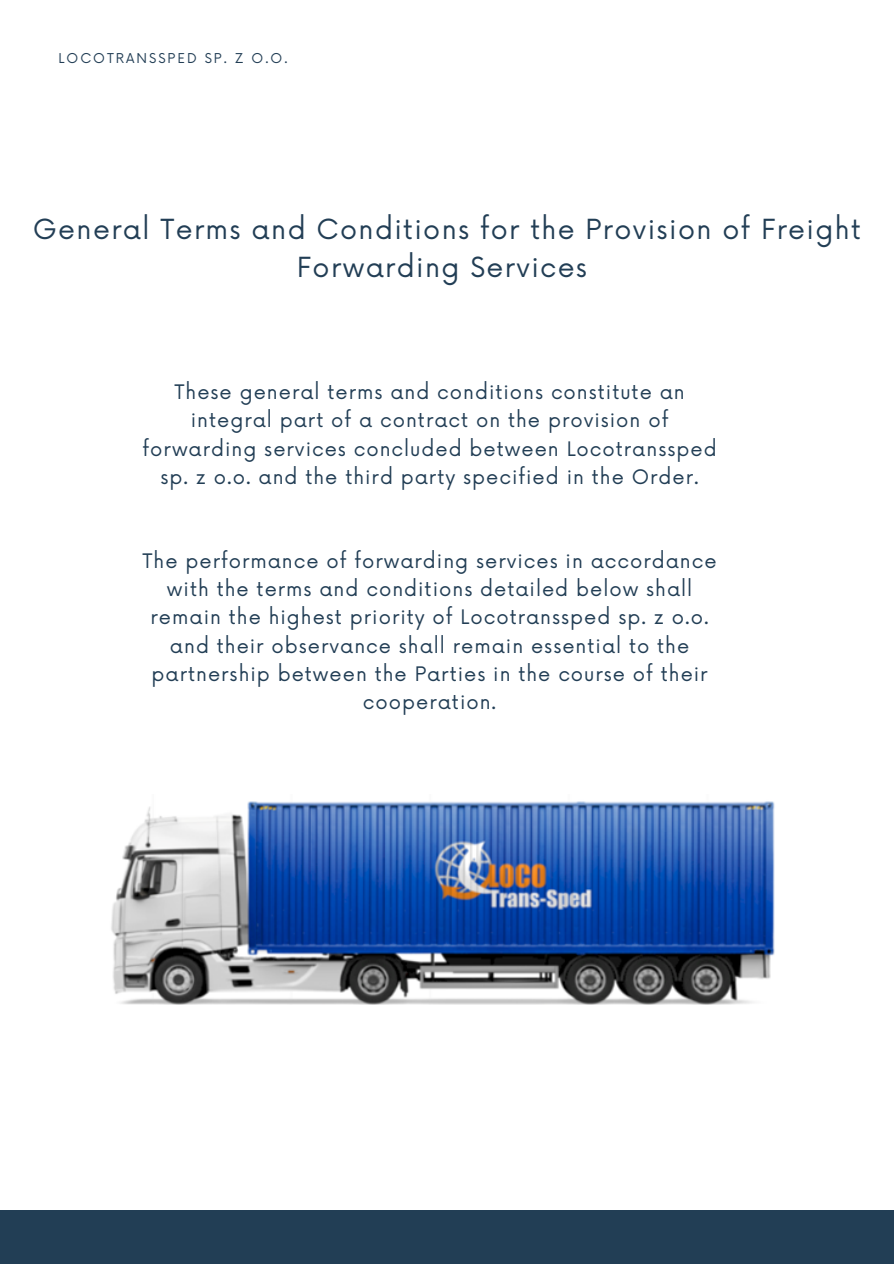
<style>
.page{position:relative;width:894px;height:1264px;background:#fff}
.page>*{position:absolute;margin:0;border:0;box-sizing:border-box;transform-origin:0 0}
.t1{font:27px/38.2px "Now";letter-spacing:.05em;color:#223e55;text-align:center}
.t2{font:19.5px/28.2px "Now";letter-spacing:.05em;color:#223e55;text-align:center}
.t3{font:13.2px "Now";letter-spacing:.15em;color:#223e55}
</style>
<div class="page">
<div style="left:0;top:1210px;width:893px;height:53px;background:#223e55"></div>
<img style="left:111px;top:801px;width:664px;height:203px">
<h2 class="t3" style="left:59px;top:51px;width:230px">LOCOTRANSSPED SP. Z O.O.</h2>
<p class="t1" style="left:33px;top:211px;width:829px">General Terms and Conditions for the Provision of Freight<br>Forwarding Services</p>
<h1 class="t2" style="left:142px;top:379px;width:575px">These general terms and conditions constitute an integral part of a contract on the provision of forwarding services concluded between Locotranssped sp. z o.o. and the third party specified in the Order.</h1>
<h2 class="t2" style="left:142px;top:548px;width:575px">The performance of forwarding services in accordance with the terms and conditions detailed below shall remain the highest priority of Locotranssped sp. z o.o. and their observance shall remain essential to the partnership between the Parties in the course of their cooperation.</h2>
</div>
